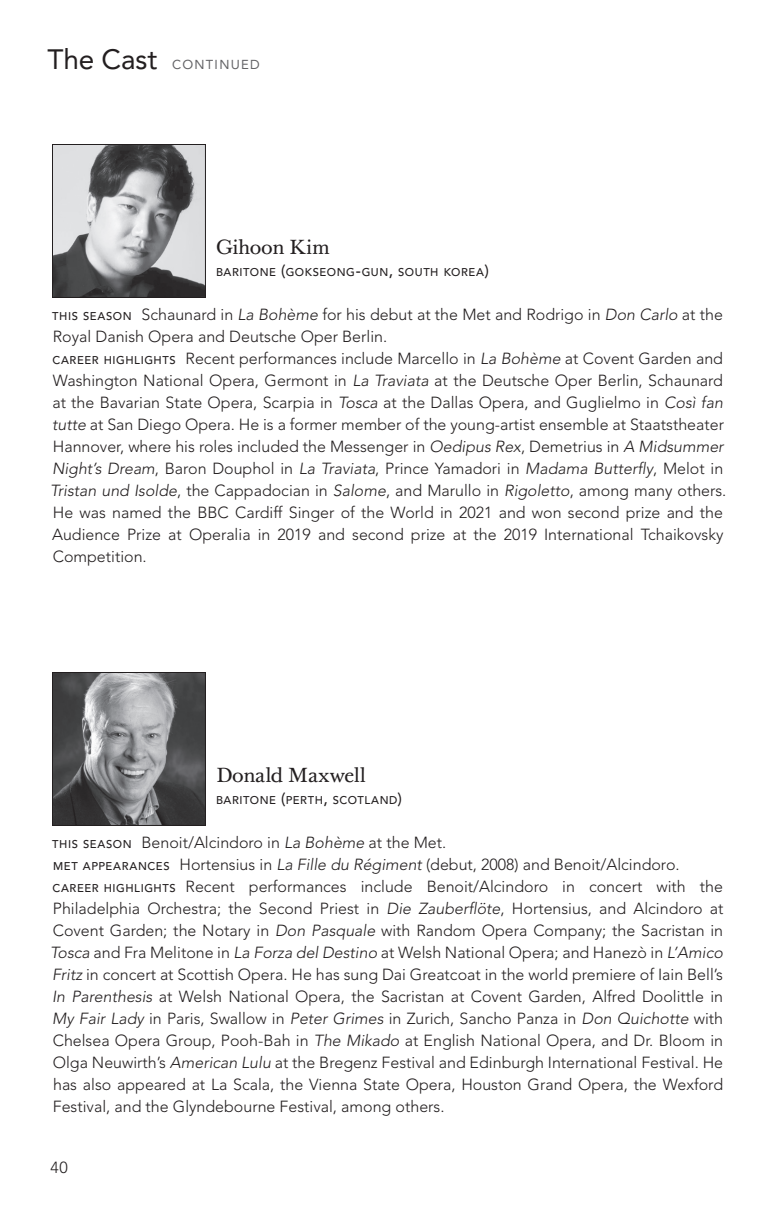
<style>
.page{position:relative;width:774px;height:1224px;background:#fff}
.page>*{position:absolute;margin:0;border:0;box-sizing:border-box;transform-origin:0 0}
.t1{font:20px "Baskerville Ten Pro";letter-spacing:-.005em;color:#231f20}
.t2{font:300 16px/22px "Avenir LT Pro";color:#231f20}
.t3{font:13px "Avenir LT Pro";letter-spacing:.1em;color:#636366}
.t4{font:500 11.2px "Avenir LT Pro";letter-spacing:.05em;color:#231f20}
.s1{font-size:28px;color:#231f20}
.s2{font-size:16px}
.s3{font-weight:500;font-size:11.2px}
.s4{font-style:italic}
</style>
<div class="page">
<img style="left:54px;top:674px;width:150px;height:150px">
<div style="left:52px;top:672px;width:154px;height:154px;border:1px solid #231f20"></div>
<img style="left:54px;top:146px;width:150px;height:150px">
<div style="left:52px;top:144px;width:154px;height:154px;border:1px solid #231f20"></div>
<p class="t3" style="left:48px;top:57px;width:214px"><span class="s1">The Cast</span> CONTINUED</p>
<p class="t1" style="left:216px;top:234px;width:115px">Gihoon Kim</p>
<p class="t4" style="left:216px;top:265px;width:275px">BARITONE <span class="s2">(</span>GOKSEONG<span class="s2">-</span>GUN<span class="s2">,</span> SOUTH KOREA<span class="s2">)</span></p>
<p class="t2" style="left:50px;top:304px;width:678px"><span class="s3">THIS SEASON</span> Schaunard in <span class="s4">La Bohème</span> for his debut at the Met and Rodrigo in <span class="s4">Don Carlo</span> at the Royal Danish Opera and Deutsche Oper Berlin.<br><span class="s3">CAREER HIGHLIGHTS</span> Recent performances include Marcello in <span class="s4">La Bohème</span> at Covent Garden and Washington National Opera, Germont in <span class="s4">La Traviata</span> at the Deutsche Oper Berlin, Schaunard at the Bavarian State Opera, Scarpia in <span class="s4">Tosca</span> at the Dallas Opera, and Guglielmo in <span class="s4">Così fan tutte</span> at San Diego Opera. He is a former member of the young-artist ensemble at Staatstheater Hannover, where his roles included the Messenger in <span class="s4">Oedipus Rex</span>, Demetrius in <span class="s4">A Midsummer Night’s Dream</span>, Baron Douphol in <span class="s4">La Traviata</span>, Prince Yamadori in <span class="s4">Madama Butterfly</span>, Melot in <span class="s4">Tristan und Isolde</span>, the Cappadocian in <span class="s4">Salome</span>, and Marullo in <span class="s4">Rigoletto</span>, among many others.<br>He was named the BBC Cardiff Singer of the World in 2021 and won second prize and the Audience Prize at Operalia in 2019 and second prize at the 2019 International Tchaikovsky Competition.</p>
<p class="t1" style="left:216px;top:762px;width:151px">Donald Maxwell</p>
<p class="t4" style="left:216px;top:793px;width:188px">BARITONE <span class="s2">(</span>PERTH<span class="s2">,</span> SCOTLAND<span class="s2">)</span></p>
<p class="t2" style="left:50px;top:832px;width:675px"><span class="s3">THIS SEASON</span> Benoit/Alcindoro in <span class="s4">La Bohème</span> at the Met.<br><span class="s3">MET APPEARANCES</span> Hortensius in <span class="s4">La Fille du Régiment</span> (debut, 2008) and Benoit/Alcindoro.<br><span class="s3">CAREER HIGHLIGHTS</span> Recent performances include Benoit/Alcindoro in concert with the Philadelphia Orchestra; the Second Priest in <span class="s4">Die Zauberflöte</span>, Hortensius, and Alcindoro at Covent Garden; the Notary in <span class="s4">Don Pasquale</span> with Random Opera Company; the Sacristan in <span class="s4">Tosca</span> and Fra Melitone in <span class="s4">La Forza del Destino</span> at Welsh National Opera; and Hanezò in <span class="s4">L’Amico Fritz</span> in concert at Scottish Opera. He has sung Dai Greatcoat in the world premiere of Iain Bell’s <span class="s4">In Parenthesis</span> at Welsh National Opera, the Sacristan at Covent Garden, Alfred Doolittle in <span class="s4">My Fair Lady</span> in Paris, Swallow in <span class="s4">Peter Grimes</span> in Zurich, Sancho Panza in <span class="s4">Don Quichotte</span> with Chelsea Opera Group, Pooh-Bah in <span class="s4">The Mikado</span> at English National Opera, and Dr. Bloom in Olga Neuwirth’s <span class="s4">American Lulu</span> at the Bregenz Festival and Edinburgh International Festival. He has also appeared at La Scala, the Vienna State Opera, Houston Grand Opera, the Wexford Festival, and the Glyndebourne Festival, among others.</p>
<p class="t2" style="left:51px;top:1156px;width:19px">40</p>
</div>
